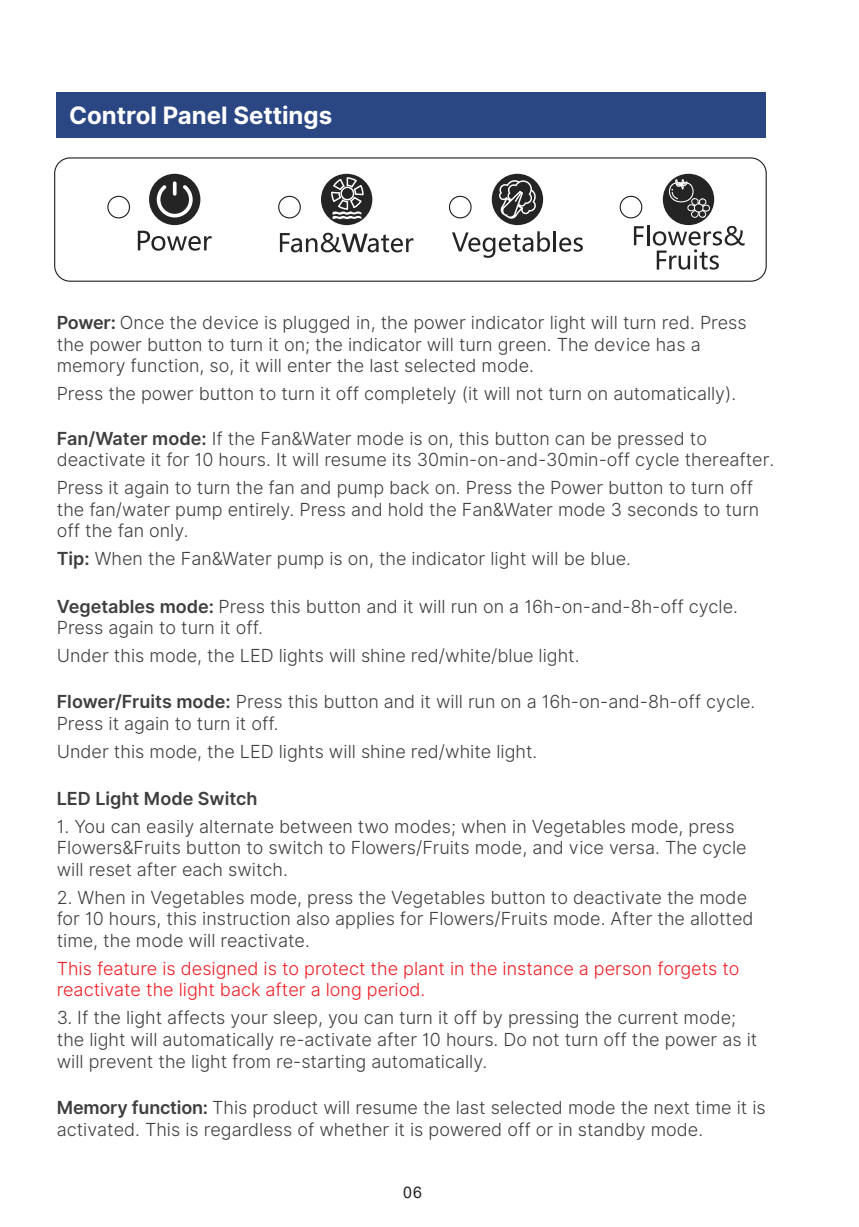
<style>
.page{position:relative;width:859px;height:1227px;background:#fff}
.page>*{position:absolute;margin:0;border:0;box-sizing:border-box;transform-origin:0 0}
.t1{font:700 24px "Inter";color:#fff}
.t2{font:18px/21.6px "Inter Light BETA";color:#3e3e3f}
.t3{font:18px/21.6px "Inter Light BETA";color:#ee1d23}
.t4{font:600 18px "Inter";color:#3e3e3f}
.t5{font:16px "Arial";color:#231f20}
.s1{font-family:"Inter";font-weight:600}
</style>
<div class="page">
<div style="left:57px;top:93px;width:708px;height:45px;background:#2b4783"></div>
<div style="left:491px;top:174px;width:52px;height:51px;background:#242425;border-radius:50%"></div>
<svg style="left:452px;top:231px;width:97px;height:27px"></svg>
<hr style="left:553px;top:231px;width:2px;height:20px;background:#242425">
<svg style="left:559px;top:237px;width:23px;height:15px"></svg>
<svg style="left:498px;top:180px;width:37px;height:40px"></svg>
<div style="left:662px;top:174px;width:51px;height:51px;background:#242425;border-radius:50%"></div>
<svg style="left:633px;top:226px;width:10px;height:19px"></svg>
<hr style="left:646px;top:225px;width:3px;height:20px;background:#242425">
<div style="left:321px;top:174px;width:51px;height:51px;background:#242425;border-radius:50%"></div>
<svg style="left:280px;top:233px;width:133px;height:19px"></svg>
<div style="left:149px;top:174px;width:51px;height:51px;background:#242425;border-radius:50%"></div>
<svg style="left:138px;top:231px;width:73px;height:20px"></svg>
<svg style="left:157px;top:185px;width:35px;height:32px"></svg>
<hr style="left:173px;top:181px;width:3px;height:15px;background:#fff;border-radius:2px">
<svg style="left:652px;top:179px;width:92px;height:91px"></svg>
<svg style="left:330px;top:177px;width:34px;height:42px"></svg>
<div style="left:54px;top:157px;width:712px;height:125px;border:1px solid #231f20;border-radius:15px"></div>
<div style="left:107px;top:196px;width:23px;height:22px;border:1px solid #231f20;border-radius:50%"></div>
<div style="left:278px;top:196px;width:22px;height:22px;border:1px solid #231f20;border-radius:50%"></div>
<div style="left:448px;top:196px;width:23px;height:22px;border:1px solid #231f20;border-radius:50%"></div>
<div style="left:619px;top:196px;width:23px;height:22px;border:1px solid #231f20;border-radius:50%"></div>
<h1 class="t1" style="left:69px;top:98px;width:264px">Control Panel Settings</h1>
<p class="t2" style="left:57px;top:312px;width:691px"><span class="s1">Power:</span> Once the device is plugged in, the power indicator light will turn red. Press the power button to turn it on; the indicator will turn green. The device has a memory function, so, it will enter the last selected mode.</p>
<p class="t2" style="left:57px;top:383px;width:680px">Press the power button to turn it off completely (it will not turn on automatically).</p>
<p class="t2" style="left:57px;top:427px;width:718px"><span class="s1">Fan/Water mode:</span> If the Fan&amp;Water mode is on, this button can be pressed to deactivate it for 10 hours. It will resume its 30min-on-and-30min-off cycle thereafter.</p>
<p class="t2" style="left:57px;top:477px;width:703px">Press it again to turn the fan and pump back on. Press the Power button to turn off the fan/water pump entirely. Press and hold the Fan&amp;Water mode 3 seconds to turn off the fan only.</p>
<p class="t2" style="left:57px;top:548px;width:575px"><span class="s1">Tip:</span> When the Fan&amp;Water pump is on, the indicator light will be blue.</p>
<p class="t2" style="left:57px;top:596px;width:682px"><span class="s1">Vegetables mode:</span> Press this button and it will run on a 16h-on-and-8h-off cycle.<br>Press again to turn it off.</p>
<p class="t2" style="left:57px;top:645px;width:524px">Under this mode, the LED lights will shine red/white/blue light.</p>
<p class="t2" style="left:57px;top:691px;width:699px"><span class="s1">Flower/Fruits mode:</span> Press this button and it will run on a 16h-on-and-8h-off cycle.<br>Press it again to turn it off.</p>
<p class="t2" style="left:57px;top:740px;width:482px">Under this mode, the LED lights will shine red/white light.</p>
<p class="t4" style="left:57px;top:785px;width:202px">LED Light Mode Switch</p>
<p class="t2" style="left:57px;top:815px;width:691px">1. You can easily alternate between two modes; when in Vegetables mode, press<br>Flowers&amp;Fruits button to switch to Flowers/Fruits mode, and vice versa. The cycle will reset after each switch.</p>
<p class="t2" style="left:57px;top:887px;width:698px">2. When in Vegetables mode, press the Vegetables button to deactivate the mode for 10 hours, this instruction also applies for Flowers/Fruits mode. After the allotted time, the mode will reactivate.</p>
<p class="t3" style="left:57px;top:958px;width:684px">This feature is designed is to protect the plant in the instance a person forgets to reactivate the light back after a long period.</p>
<p class="t2" style="left:57px;top:1007px;width:701px">3. If the light affects your sleep, you can turn it off by pressing the current mode; the light will automatically re-activate after 10 hours. Do not turn off the power as it will prevent the light from re-starting automatically.</p>
<p class="t2" style="left:57px;top:1097px;width:710px"><span class="s1">Memory function:</span> This product will resume the last selected mode the next time it is activated. This is regardless of whether it is powered off or in standby mode.</p>
<p class="t5" style="left:403px;top:1181px;width:20px">06</p>
</div>
